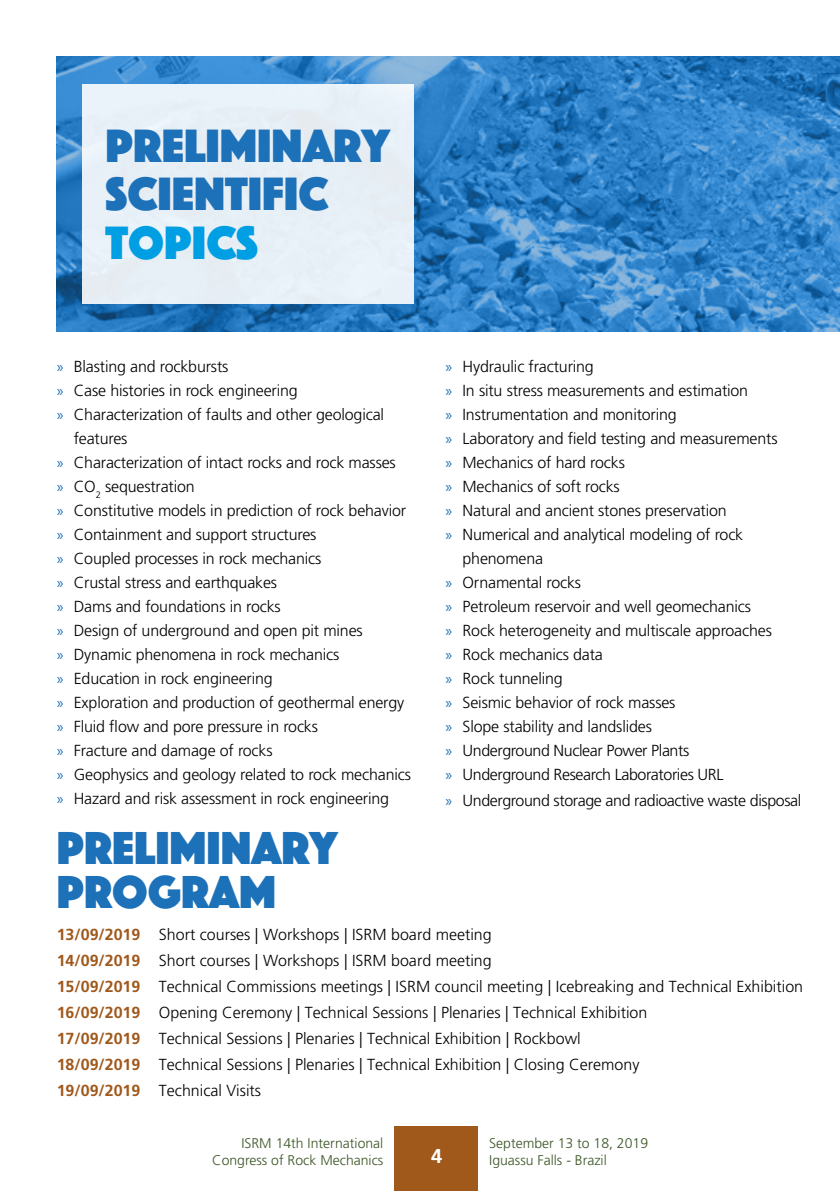
<style>
.page{position:relative;width:840px;height:1191px;background:#fff}
.page>*{position:absolute;margin:0;border:0;box-sizing:border-box;transform-origin:0 0}
.t1{font:48.6px/48.4px "Phosphate Solid";color:#1d71b8}
.t2{font:48.6px "Phosphate Solid";color:#009fe3}
.t3{font:48px/44px "Phosphate Solid";color:#1d71b8}
.t4{font:700 20px "Frutiger LT Std";color:#fff}
.t5{font:300 16px "Frutiger LT Std";letter-spacing:-.01em;color:#000}
.t6{font:300 16px/26px "Frutiger";color:#000}
.t7{font:300 14px/16.8px "Frutiger LT Std";color:#3b5526;text-align:right}
.s1{font-family:"Myriad Pro";font-weight:400;color:#1d71b8}
.s2{font-weight:700;color:#a0581b}
</style>
<div class="page">
<img style="left:57px;top:57px;width:782px;height:275px">
<div style="left:82px;top:85px;width:331px;height:219px;background:#e7f0f7"></div>
<div style="left:394px;top:1125px;width:83px;height:66px;background:#a0581b"></div>
<h1 class="t1" style="left:106px;top:119px;width:286px">PRELIMINARY<br>SCIENTIFIC</h1>
<h1 class="t2" style="left:106px;top:208px;width:154px">TOPICS</h1>
<p class="t5" style="left:57px;top:358px;width:173px"><span class="s1">»</span> Blasting and rockbursts</p>
<p class="t5" style="left:57px;top:382px;width:242px"><span class="s1">»</span> Case histories in rock engineering</p>
<p class="t5" style="left:57px;top:406px;width:329px"><span class="s1">»</span> Characterization of faults and other geological</p>
<p class="t5" style="left:74px;top:430px;width:55px">features</p>
<p class="t5" style="left:57px;top:454px;width:340px"><span class="s1">»</span> Characterization of intact rocks and rock masses</p>
<p class="t5" style="left:57px;top:478px;width:139px"><span class="s1">»</span> CO<sub>2</sub> sequestration</p>
<p class="t5" style="left:57px;top:502px;width:351px"><span class="s1">»</span> Constitutive models in prediction of rock behavior</p>
<p class="t5" style="left:57px;top:526px;width:261px"><span class="s1">»</span> Containment and support structures</p>
<p class="t5" style="left:57px;top:550px;width:266px"><span class="s1">»</span> Coupled processes in rock mechanics</p>
<p class="t5" style="left:57px;top:574px;width:222px"><span class="s1">»</span> Crustal stress and earthquakes</p>
<p class="t5" style="left:57px;top:598px;width:225px"><span class="s1">»</span> Dams and foundations in rocks</p>
<p class="t5" style="left:57px;top:622px;width:307px"><span class="s1">»</span> Design of underground and open pit mines</p>
<p class="t5" style="left:57px;top:646px;width:284px"><span class="s1">»</span> Dynamic phenomena in rock mechanics</p>
<p class="t5" style="left:57px;top:670px;width:217px"><span class="s1">»</span> Education in rock engineering</p>
<p class="t5" style="left:57px;top:694px;width:349px"><span class="s1">»</span> Exploration and production of geothermal energy</p>
<p class="t5" style="left:57px;top:718px;width:262px"><span class="s1">»</span> Fluid flow and pore pressure in rocks</p>
<p class="t5" style="left:57px;top:742px;width:217px"><span class="s1">»</span> Fracture and damage of rocks</p>
<p class="t5" style="left:57px;top:766px;width:355px"><span class="s1">»</span> Geophysics and geology related to rock mechanics</p>
<p class="t5" style="left:57px;top:790px;width:333px"><span class="s1">»</span> Hazard and risk assessment in rock engineering</p>
<p class="t5" style="left:445px;top:358px;width:150px"><span class="s1">»</span> Hydraulic fracturing</p>
<p class="t5" style="left:445px;top:382px;width:304px"><span class="s1">»</span> In situ stress measurements and estimation</p>
<p class="t5" style="left:445px;top:406px;width:233px"><span class="s1">»</span> Instrumentation and monitoring</p>
<p class="t5" style="left:445px;top:430px;width:333px"><span class="s1">»</span> Laboratory and field testing and measurements</p>
<p class="t5" style="left:445px;top:454px;width:181px"><span class="s1">»</span> Mechanics of hard rocks</p>
<p class="t5" style="left:445px;top:478px;width:176px"><span class="s1">»</span> Mechanics of soft rocks</p>
<p class="t5" style="left:445px;top:502px;width:282px"><span class="s1">»</span> Natural and ancient stones preservation</p>
<p class="t5" style="left:445px;top:526px;width:299px"><span class="s1">»</span> Numerical and analytical modeling of rock</p>
<p class="t5" style="left:462px;top:550px;width:82px">phenomena</p>
<p class="t5" style="left:445px;top:574px;width:137px"><span class="s1">»</span> Ornamental rocks</p>
<p class="t5" style="left:445px;top:598px;width:307px"><span class="s1">»</span> Petroleum reservoir and well geomechanics</p>
<p class="t5" style="left:445px;top:622px;width:328px"><span class="s1">»</span> Rock heterogeneity and multiscale approaches</p>
<p class="t5" style="left:445px;top:646px;width:159px"><span class="s1">»</span> Rock mechanics data</p>
<p class="t5" style="left:445px;top:670px;width:119px"><span class="s1">»</span> Rock tunneling</p>
<p class="t5" style="left:445px;top:694px;width:231px"><span class="s1">»</span> Seismic behavior of rock masses</p>
<p class="t5" style="left:445px;top:718px;width:208px"><span class="s1">»</span> Slope stability and landslides</p>
<p class="t5" style="left:445px;top:742px;width:245px"><span class="s1">»</span> Underground Nuclear Power Plants</p>
<p class="t5" style="left:445px;top:766px;width:279px"><span class="s1">»</span> Underground Research Laboratories URL</p>
<p class="t5" style="left:445px;top:792px;width:357px"><span class="s1">»</span> Underground storage and radioactive waste disposal</p>
<h2 class="t3" style="left:57px;top:823px;width:282px">PRELIMINARY<br>PROGRAM</h2>
<p class="t6" style="left:57px;top:921px;width:747px"><span class="s2">13/09/2019</span> Short courses | Workshops | ISRM board meeting<br><span class="s2">14/09/2019</span> Short courses | Workshops | ISRM board meeting<br><span class="s2">15/09/2019</span> Technical Commissions meetings | ISRM council meeting | Icebreaking and Technical Exhibition <span class="s2">16/09/2019</span> Opening Ceremony | Technical Sessions | Plenaries | Technical Exhibition<br><span class="s2">17/09/2019</span> Technical Sessions | Plenaries | Technical Exhibition | Rockbowl<br><span class="s2">18/09/2019</span> Technical Sessions | Plenaries | Technical Exhibition | Closing Ceremony<br><span class="s2">19/09/2019</span> Technical Visits</p>
<p class="t7" style="left:212px;top:1134px;width:172px">ISRM 14th International<br>Congress of Rock Mechanics</p>
<p class="t7" style="left:489px;top:1134px;width:160px">September 13 to 18, 2019</p>
<p class="t4" style="left:431px;top:1144px;width:13px">4</p>
<p class="t7" style="left:489px;top:1151px;width:119px">Iguassu Falls - Brazil</p>
</div>
